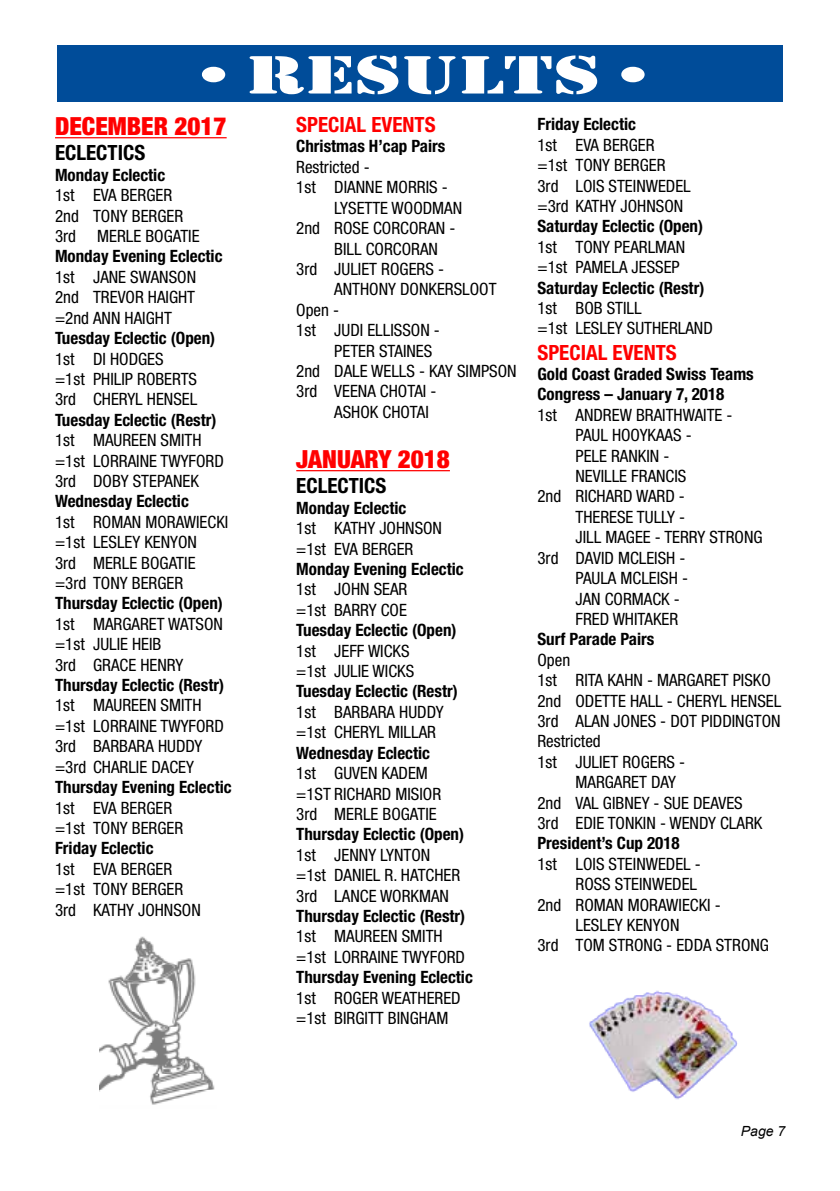
<style>
.page{position:relative;width:840px;height:1191px;background:#fff}
.page>*{position:absolute;margin:0;border:0;box-sizing:border-box;transform-origin:0 0}
.t1{font:56px "Stencil";color:#fff;scale:1.5 1}
.t2{font:900 condensed 25px "Helvetica Neue LT Std";color:#f00}
.t3{font:700 condensed 21px "Helvetica Neue LT Std";color:#f00}
.t4{font:700 condensed 21px "Helvetica Neue LT Std";color:#000}
.t5{font:condensed 17px/20.4px "Helvetica Neue LT Std";color:#000}
.t6{font:700 condensed 17px/20.4px "Helvetica Neue LT Std";color:#000}
.t7{font:italic 14px "Arial";color:#000}
</style>
<div class="page">
<img style="left:99px;top:936px;width:116px;height:169px">
<hr style="left:55px;top:137px;width:171px;height:1px;background:#f00">
<div style="left:57px;top:45px;width:725px;height:56px;background:#004c99"></div>
<hr style="left:296px;top:470px;width:153px;height:1px;background:#f00">
<img style="left:589px;top:990px;width:149px;height:110px">
<h1 class="t1" style="left:202px;top:43px;width:296px">• RESULTS •</h1>
<p class="t3" style="left:296px;top:112px;width:141px">SPECIAL EVENTS</p>
<p class="t6" style="left:296px;top:136px;width:151px">Christmas H’cap Pairs</p>
<p class="t5" style="left:296px;top:156px;width:75px">Restricted -</p>
<p class="t5" style="left:296px;top:177px;width:153px">1st DIANNE MORRIS -</p>
<p class="t5" style="left:334px;top:197px;width:129px">LYSETTE WOODMAN</p>
<p class="t5" style="left:296px;top:218px;width:160px">2nd ROSE CORCORAN -</p>
<p class="t5" style="left:334px;top:238px;width:105px">BILL CORCORAN</p>
<p class="t5" style="left:296px;top:258px;width:149px">3rd JULIET ROGERS -</p>
<p class="t5" style="left:334px;top:279px;width:164px">ANTHONY DONKERSLOOT</p>
<p class="t5" style="left:296px;top:299px;width:44px">Open -</p>
<p class="t5" style="left:296px;top:320px;width:145px">1st JUDI ELLISSON -</p>
<p class="t5" style="left:334px;top:340px;width:99px">PETER STAINES</p>
<p class="t5" style="left:296px;top:360px;width:222px">2nd DALE WELLS - KAY SIMPSON</p>
<p class="t5" style="left:296px;top:381px;width:141px">3rd VEENA CHOTAI -</p>
<p class="t5" style="left:334px;top:401px;width:96px">ASHOK CHOTAI</p>
<h2 class="t2" style="left:296px;top:444px;width:155px">JANUARY 2018</h2>
<p class="t4" style="left:296px;top:473px;width:92px">ECLECTICS</p>
<p class="t6" style="left:296px;top:497px;width:112px">Monday Eclectic</p>
<p class="t5" style="left:296px;top:518px;width:147px">1st KATHY JOHNSON =1st EVA BERGER</p>
<p class="t6" style="left:296px;top:558px;width:169px">Monday Evening Eclectic</p>
<p class="t5" style="left:296px;top:579px;width:113px">1st JOHN SEAR =1st BARRY COE</p>
<p class="t6" style="left:296px;top:620px;width:162px">Tuesday Eclectic (Open)</p>
<p class="t5" style="left:296px;top:640px;width:119px">1st JEFF WICKS =1st JULIE WICKS</p>
<p class="t6" style="left:296px;top:681px;width:163px">Tuesday Eclectic (Restr)</p>
<p class="t5" style="left:296px;top:701px;width:149px">1st BARBARA HUDDY =1st CHERYL MILLAR</p>
<p class="t6" style="left:296px;top:742px;width:135px">Wednesday Eclectic</p>
<p class="t5" style="left:296px;top:762px;width:146px">1st GUVEN KADEM =1ST RICHARD MISIOR<br>3rd MERLE BOGATIE</p>
<p class="t6" style="left:296px;top:824px;width:169px">Thursday Eclectic (Open)</p>
<p class="t5" style="left:296px;top:844px;width:165px">1st JENNY LYNTON =1st DANIEL R. HATCHER<br>3rd LANCE WORKMAN</p>
<p class="t6" style="left:296px;top:905px;width:170px">Thursday Eclectic (Restr)</p>
<p class="t5" style="left:296px;top:926px;width:170px">1st MAUREEN SMITH =1st LORRAINE TWYFORD</p>
<p class="t6" style="left:296px;top:966px;width:178px">Thursday Evening Eclectic</p>
<p class="t5" style="left:296px;top:987px;width:166px">1st ROGER WEATHERED =1st BIRGITT BINGHAM</p>
<h2 class="t2" style="left:55px;top:111px;width:173px">DECEMBER 2017</h2>
<p class="t4" style="left:55px;top:140px;width:92px">ECLECTICS</p>
<p class="t6" style="left:55px;top:164px;width:112px">Monday Eclectic</p>
<p class="t5" style="left:55px;top:185px;width:146px">1st EVA BERGER<br>2nd TONY BERGER<br>3rd MERLE BOGATIE</p>
<p class="t6" style="left:55px;top:246px;width:169px">Monday Evening Eclectic</p>
<p class="t5" style="left:55px;top:266px;width:142px;text-align:justify">1st JANE SWANSON 2nd TREVOR HAIGHT =2nd ANN HAIGHT</p>
<p class="t6" style="left:55px;top:328px;width:162px">Tuesday Eclectic (Open)</p>
<p class="t5" style="left:55px;top:348px;width:144px">1st DI HODGES =1st PHILIP ROBERTS<br>3rd CHERYL HENSEL</p>
<p class="t6" style="left:55px;top:409px;width:163px">Tuesday Eclectic (Restr)</p>
<p class="t5" style="left:55px;top:430px;width:170px">1st MAUREEN SMITH =1st LORRAINE TWYFORD<br>3rd DOBY STEPANEK</p>
<p class="t6" style="left:55px;top:491px;width:135px">Wednesday Eclectic</p>
<p class="t5" style="left:55px;top:511px;width:175px">1st ROMAN MORAWIECKI =1st LESLEY KENYON<br>3rd MERLE BOGATIE =3rd TONY BERGER</p>
<p class="t6" style="left:55px;top:593px;width:169px">Thursday Eclectic (Open)</p>
<p class="t5" style="left:55px;top:613px;width:169px">1st MARGARET WATSON =1st JULIE HEIB<br>3rd GRACE HENRY</p>
<p class="t6" style="left:55px;top:674px;width:170px">Thursday Eclectic (Restr)</p>
<p class="t5" style="left:55px;top:695px;width:170px">1st MAUREEN SMITH =1st LORRAINE TWYFORD<br>3rd BARBARA HUDDY =3rd CHARLIE DACEY</p>
<p class="t6" style="left:55px;top:776px;width:178px">Thursday Evening Eclectic</p>
<p class="t5" style="left:55px;top:797px;width:130px">1st EVA BERGER =1st TONY BERGER</p>
<p class="t6" style="left:55px;top:838px;width:100px">Friday Eclectic</p>
<p class="t5" style="left:55px;top:858px;width:147px">1st EVA BERGER =1st TONY BERGER<br>3rd KATHY JOHNSON</p>
<p class="t6" style="left:537px;top:114px;width:100px">Friday Eclectic</p>
<p class="t5" style="left:537px;top:134px;width:155px">1st EVA BERGER<br>=1st TONY BERGER<br>3rd LOIS STEINWEDEL =3rd KATHY JOHNSON</p>
<p class="t6" style="left:537px;top:216px;width:167px">Saturday Eclectic (Open)</p>
<p class="t5" style="left:537px;top:236px;width:149px">1st TONY PEARLMAN =1st PAMELA JESSEP</p>
<p class="t6" style="left:537px;top:277px;width:168px">Saturday Eclectic (Restr)</p>
<p class="t5" style="left:537px;top:298px;width:177px">1st BOB STILL<br>=1st LESLEY SUTHERLAND</p>
<p class="t3" style="left:537px;top:339px;width:141px">SPECIAL EVENTS</p>
<p class="t6" style="left:537px;top:363px;width:218px">Gold Coast Graded Swiss Teams<br>Congress – January 7, 2018</p>
<p class="t5" style="left:537px;top:404px;width:196px">1st ANDREW BRAITHWAITE -</p>
<p class="t5" style="left:575px;top:425px;width:118px">PAUL HOOYKAAS -</p>
<p class="t5" style="left:575px;top:445px;width:95px">PELE RANKIN -</p>
<p class="t5" style="left:575px;top:466px;width:112px">NEVILLE FRANCIS</p>
<p class="t5" style="left:537px;top:486px;width:149px">2nd RICHARD WARD -</p>
<p class="t5" style="left:575px;top:506px;width:111px">THERESE TULLY -</p>
<p class="t5" style="left:575px;top:527px;width:188px">JILL MAGEE - TERRY STRONG</p>
<p class="t5" style="left:537px;top:547px;width:149px">3rd DAVID MCLEISH -</p>
<p class="t5" style="left:575px;top:568px;width:114px">PAULA MCLEISH -</p>
<p class="t5" style="left:575px;top:588px;width:106px">JAN CORMACK -</p>
<p class="t5" style="left:575px;top:608px;width:104px">FRED WHITAKER</p>
<p class="t6" style="left:537px;top:629px;width:118px">Surf Parade Pairs</p>
<p class="t5" style="left:537px;top:649px;width:34px">Open</p>
<p class="t5" style="left:537px;top:670px;width:235px">1st RITA KAHN - MARGARET PISKO</p>
<p class="t5" style="left:537px;top:690px;width:245px">2nd ODETTE HALL - CHERYL HENSEL</p>
<p class="t5" style="left:537px;top:710px;width:244px">3rd ALAN JONES - DOT PIDDINGTON</p>
<p class="t5" style="left:537px;top:731px;width:65px">Restricted</p>
<p class="t5" style="left:537px;top:751px;width:149px">1st JULIET ROGERS -</p>
<p class="t5" style="left:575px;top:772px;width:102px">MARGARET DAY</p>
<p class="t5" style="left:537px;top:792px;width:207px">2nd VAL GIBNEY - SUE DEAVES</p>
<p class="t5" style="left:537px;top:812px;width:226px">3rd EDIE TONKIN - WENDY CLARK</p>
<p class="t6" style="left:537px;top:833px;width:144px">President’s Cup 2018</p>
<p class="t5" style="left:537px;top:853px;width:165px">1st LOIS STEINWEDEL -</p>
<p class="t5" style="left:575px;top:874px;width:123px">ROSS STEINWEDEL</p>
<p class="t5" style="left:537px;top:894px;width:185px">2nd ROMAN MORAWIECKI -</p>
<p class="t5" style="left:575px;top:914px;width:105px">LESLEY KENYON</p>
<p class="t5" style="left:537px;top:935px;width:233px">3rd TOM STRONG - EDDA STRONG</p>
<p class="t7" style="left:740px;top:1121px;width:46px">Page 7</p>
</div>
